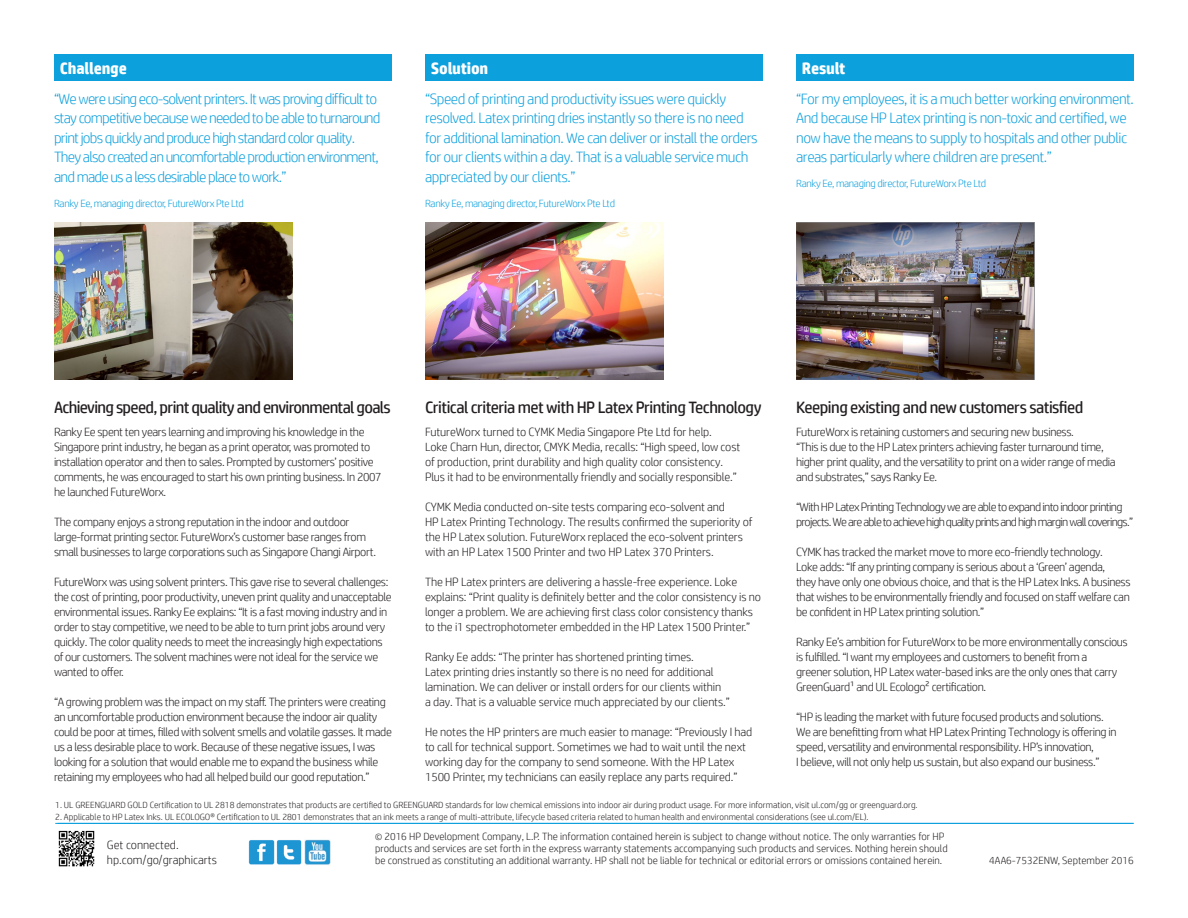
<style>
.page{position:relative;width:1188px;height:918px;background:#fff}
.page>*{position:absolute;margin:0;border:0;box-sizing:border-box;transform-origin:0 0}
.sub-headers{font:16.5px "HP Simplified";letter-spacing:-.03em;color:#231f20}
.t1{font:700 16.5px "HP Simplified";letter-spacing:-.01em;color:#fff}
.new_quote{font:300 15px/19.5px "HP Simplified";letter-spacing:-.03em;color:#0ca0dd}
.new_quote-2{font:300 15px/19.5px "HP Simplified";letter-spacing:-.05em;color:#0ca0dd}
.body{font:300 12px/15px "HP Simplified";letter-spacing:-.03em;color:#231f20}
.body-2{font:300 12px/15px "HP Simplified";letter-spacing:-.01em;color:#231f20}
.body-3{font:300 12px/15px "HP Simplified";letter-spacing:-.06em;color:#231f20}
.body-4{font:300 12px/15px "HP Simplified";color:#231f20}
.Copyright{font:300 10.5px/12px "HP Simplified";color:#231f20}
.t2{font:300 10.5px "HP Simplified";letter-spacing:-.03em;color:#0ca0dd}
.Copyright-2{font:300 9px "HP Simplified";color:#231f20}
.s1{font-size:9px}
</style>
<div class="page">
<img style="left:248px;top:840px;width:26px;height:25px">
<img style="left:276px;top:840px;width:26px;height:25px">
<img style="left:305px;top:840px;width:25px;height:25px">
<hr style="left:55px;top:823px;width:1079px;height:1px;background:#0ca0dd">
<div style="left:54px;top:54px;width:338px;height:27px;background:#0ca0dd"></div>
<div style="left:425px;top:54px;width:338px;height:27px;background:#0ca0dd"></div>
<div style="left:796px;top:54px;width:338px;height:27px;background:#0ca0dd"></div>
<img style="left:425px;top:223px;width:238px;height:157px">
<img style="left:796px;top:223px;width:238px;height:157px">
<img style="left:54px;top:223px;width:238px;height:157px">
<img style="left:58px;top:830px;width:37px;height:37px">
<p class="t1" style="left:60px;top:59px;width:69px">Challenge</p>
<p class="t1" style="left:431px;top:59px;width:59px">Solution</p>
<p class="t1" style="left:802px;top:59px;width:45px">Result</p>
<p class="new_quote-2" style="left:54px;top:88px;width:328px">“We were using eco-solvent printers. It was proving difficult to stay competitive because we needed to be able to turnaround print jobs quickly and produce high standard color quality.<br>They also created an uncomfortable production environment, and made us a less desirable place to work.”</p>
<p class="t2" style="left:54px;top:197px;width:191px">Ranky Ee, managing director, FutureWorx Pte Ltd</p>
<p class="new_quote" style="left:425px;top:88px;width:334px">“Speed of printing and productivity issues were quickly resolved. Latex printing dries instantly so there is no need for additional lamination. We can deliver or install the orders for our clients within a day. That is a valuable service much appreciated by our clients.”</p>
<p class="t2" style="left:425px;top:197px;width:191px">Ranky Ee, managing director, FutureWorx Pte Ltd</p>
<p class="new_quote" style="left:796px;top:88px;width:339px">“For my employees, it is a much better working environment.<br>And because HP Latex printing is non-toxic and certified, we now have the means to supply to hospitals and other public areas particularly where children are present.”</p>
<p class="t2" style="left:796px;top:178px;width:191px">Ranky Ee, managing director, FutureWorx Pte Ltd</p>
<p class="sub-headers" style="left:54px;top:398px;width:338px">Achieving speed, print quality and environmental goals</p>
<p class="body" style="left:54px;top:424px;width:329px">Ranky Ee spent ten years learning and improving his knowledge in the Singapore print industry, he began as a print operator, was promoted to installation operator and then to sales. Prompted by customers’ positive comments, he was encouraged to start his own printing business. In 2007 he launched FutureWorx.</p>
<p class="body" style="left:54px;top:514px;width:324px">The company enjoys a strong reputation in the indoor and outdoor large-format printing sector. FutureWorx’s customer base ranges from small businesses to large corporations such as Singapore Changi Airport.</p>
<p class="body" style="left:54px;top:574px;width:339px">FutureWorx was using solvent printers. This gave rise to several challenges: the cost of printing, poor productivity, uneven print quality and unacceptable environmental issues. Ranky Ee explains: “It is a fast moving industry and in order to stay competitive, we need to be able to turn print jobs around very quickly. The color quality needs to meet the increasingly high expectations of our customers. The solvent machines were not ideal for the service we wanted to offer.</p>
<p class="body" style="left:54px;top:694px;width:339px">“A growing problem was the impact on my staff. The printers were creating an uncomfortable production environment because the indoor air quality could be poor at times, filled with solvent smells and volatile gasses. It made us a less desirable place to work. Because of these negative issues, I was looking for a solution that would enable me to expand the business while retaining my employees who had all helped build our good reputation.”</p>
<p class="sub-headers" style="left:425px;top:398px;width:338px">Critical criteria met with HP Latex Printing Technology</p>
<p class="body-2" style="left:425px;top:424px;width:317px">FutureWorx turned to CYMK Media Singapore Pte Ltd for help.<br>Loke Charn Hun, director, CMYK Media, recalls: “High speed, low cost of production, print durability and high quality color consistency.<br>Plus it had to be environmentally friendly and socially responsible.”</p>
<p class="body-2" style="left:425px;top:499px;width:329px">CYMK Media conducted on-site tests comparing eco-solvent and<br>HP Latex Printing Technology. The results confirmed the superiority of the HP Latex solution. FutureWorx replaced the eco-solvent printers with an HP Latex 1500 Printer and two HP Latex 370 Printers.</p>
<p class="body-2" style="left:425px;top:574px;width:338px">The HP Latex printers are delivering a hassle-free experience. Loke explains: “Print quality is definitely better and the color consistency is no longer a problem. We are achieving first class color consistency thanks to the i1 spectrophotometer embedded in the HP Latex 1500 Printer.”</p>
<p class="body-2" style="left:425px;top:649px;width:306px">Ranky Ee adds: “The printer has shortened printing times.<br>Latex printing dries instantly so there is no need for additional lamination. We can deliver or install orders for our clients within a day. That is a valuable service much appreciated by our clients.”</p>
<p class="body-2" style="left:425px;top:724px;width:329px">He notes the HP printers are much easier to manage: “Previously I had to call for technical support. Sometimes we had to wait until the next working day for the company to send someone. With the HP Latex 1500 Printer, my technicians can easily replace any parts required.”</p>
<p class="sub-headers" style="left:796px;top:398px;width:289px">Keeping existing and new customers satisfied</p>
<p class="body" style="left:796px;top:424px;width:321px">FutureWorx is retaining customers and securing new business.<br>“This is due to the HP Latex printers achieving faster turnaround time, higher print quality, and the versatility to print on a wider range of media and substrates,” says Ranky Ee.</p>
<p class="body-3" style="left:796px;top:499px;width:339px">“With HP Latex Printing Technology we are able to expand into indoor printing projects. We are able to achieve high quality prints and high margin wall coverings.”</p>
<p class="body" style="left:796px;top:544px;width:336px">CYMK has tracked the market move to more eco-friendly technology.<br>Loke adds: “If any printing company is serious about a ‘Green’ agenda,<br>they have only one obvious choice, and that is the HP Latex Inks. A business that wishes to be environmentally friendly and focused on staff welfare can be confident in HP Latex printing solution.”</p>
<p class="body" style="left:796px;top:634px;width:333px">Ranky Ee’s ambition for FutureWorx to be more environmentally conscious is fulfilled. “I want my employees and customers to benefit from a<br>greener solution, HP Latex water-based inks are the only ones that carry GreenGuard1 and UL Ecologo2 certification.</p>
<p class="body" style="left:796px;top:709px;width:322px">“HP is leading the market with future focused products and solutions.<br>We are benefitting from what HP Latex Printing Technology is offering in speed, versatility and environmental responsibility. HP’s innovation,<br>I believe, will not only help us sustain, but also expand our business.”</p>
<p class="Copyright-2" style="left:55px;top:800px;width:864px">1. UL GREENGUARD GOLD Certification to UL 2818 demonstrates that products are certified to GREENGUARD standards for low chemical emissions into indoor air during product usage. For more information, visit ul.com/gg or greenguard.org.</p>
<p class="Copyright-2" style="left:55px;top:812px;width:815px">2. Applicable to HP Latex Inks. UL ECOLOGO® Certification to UL 2801 demonstrates that an ink meets a range of multi-attribute, lifecycle based criteria related to human health and environmental considerations (see ul.com/EL).</p>
<p class="body-4" style="left:107px;top:838px;width:112px">Get connected. hp.com/go/graphicarts</p>
<p class="Copyright" style="left:375px;top:830px;width:574px"><span class="s1">©</span> 2016 HP Development Company, L.P. The information contained herein is subject to change without notice. The only warranties for HP products and services are set forth in the express warranty statements accompanying such products and services. Nothing herein should be construed as constituting an additional warranty. HP shall not be liable for technical or editorial errors or omissions contained herein.</p>
<p class="Copyright" style="left:989px;top:854px;width:146px">4AA6-7532ENW, September 2016</p>
</div>
